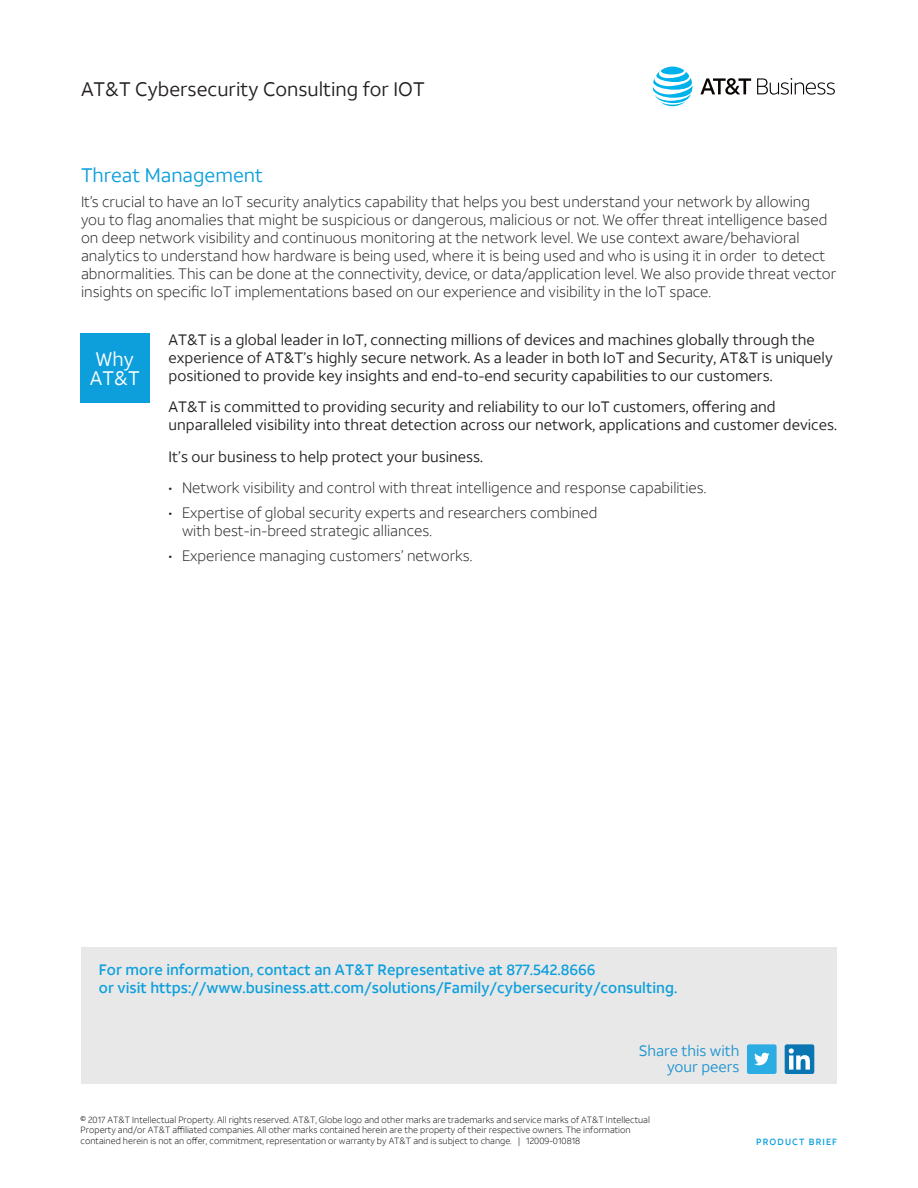
<style>
.page{position:relative;width:918px;height:1188px;background:#fff}
.page>*{position:absolute;margin:0;border:0;box-sizing:border-box;transform-origin:0 0}
.t1{font:19.5px "ATT Aleck Sans";color:#231f20}
.t2{font:19.5px "ATT Aleck Sans";color:#0c9fdc}
.t3{font:19.5px/19.5px "ATT Aleck Sans";color:#fff}
.t4{font:300 15px/18px "ATT Aleck Sans";color:#231f20}
.t5{font:15px/18px "ATT Aleck Sans";color:#231f20}
.t6{font:500 15px/18px "ATT Aleck Sans";color:#0c9fdc}
.t7{font:15px/15.5px "ATT Aleck Sans";color:#1e94cf;text-align:right}
.t8{font:300 9px/10.5px "ATT Aleck Sans";color:#0a0604}
.t9{font:500 9px "ATT Aleck Sans";letter-spacing:.12em;color:#0c9fdc}
</style>
<div class="page">
<div style="left:81px;top:947px;width:756px;height:137px;background:#e8e8e9"></div>
<svg style="left:653px;top:67px;width:39px;height:39px"></svg>
<svg style="left:700px;top:78px;width:51px;height:17px"></svg>
<svg style="left:757px;top:78px;width:78px;height:17px"></svg>
<div style="left:80px;top:334px;width:69px;height:69px;background:#0c9fdc"></div>
<div style="left:785px;top:1044px;width:29px;height:30px;background:#0976b3;border-radius:2px"></div>
<svg style="left:789px;top:1048px;width:21px;height:22px"></svg>
<div style="left:747px;top:1044px;width:30px;height:30px;background:#2bade3;border-radius:2px"></div>
<svg style="left:754px;top:1053px;width:16px;height:12px"></svg>
<h1 class="t1" style="left:81px;top:77px;width:345px">AT&amp;T Cybersecurity Consulting for IOT</h1>
<h1 class="t2" style="left:81px;top:163px;width:184px">Threat Management</h1>
<p class="t4" style="left:81px;top:193px;width:757px">It’s crucial to have an IoT security analytics capability that helps you best understand your network by allowing you to flag anomalies that might be suspicious or dangerous, malicious or not. We offer threat intelligence based on deep network visibility and continuous monitoring at the network level. We use context aware/behavioral analytics to understand how hardware is being used, where it is being used and who is using it in order to detect abnormalities. This can be done at the connectivity, device, or data/application level. We also provide threat vector insights on specific IoT implementations based on our experience and visibility in the IoT space.</p>
<h1 class="t3" style="left:90px;top:349px;width:51px">Why<br>AT&amp;T</h1>
<p class="t5" style="left:169px;top:331px;width:666px">AT&amp;T is a global leader in IoT, connecting millions of devices and machines globally through the experience of AT&amp;T’s highly secure network. As a leader in both IoT and Security, AT&amp;T is uniquely positioned to provide key insights and end-to-end security capabilities to our customers.</p>
<p class="t5" style="left:169px;top:398px;width:670px">AT&amp;T is committed to providing security and reliability to our IoT customers, offering and unparalleled visibility into threat detection across our network, applications and customer devices.</p>
<p class="t5" style="left:169px;top:448px;width:316px">It’s our business to help protect your business.</p>
<p class="t4" style="left:169px;top:479px;width:539px">• Network visibility and control with threat intelligence and response capabilities.</p>
<p class="t4" style="left:182px;top:504px;width:417px;text-indent:-13px">• Expertise of global security experts and researchers combined with best-in-breed strategic alliances.</p>
<p class="t4" style="left:169px;top:547px;width:305px">• Experience managing customers’ networks.</p>
<p class="t6" style="left:99px;top:961px;width:580px">For more information, contact an AT&amp;T Representative at 877.542.8666<br>or visit https://www.business.att.com/solutions/Family/cybersecurity/consulting.</p>
<p class="t7" style="left:639px;top:1043px;width:102px">Share this with your peers</p>
<p class="t8" style="left:81px;top:1114px;width:571px">© 2017 AT&amp;T Intellectual Property. All rights reserved. AT&amp;T, Globe logo and other marks are trademarks and service marks of AT&amp;T Intellectual<br>Property and/or AT&amp;T affiliated companies. All other marks contained herein are the property of their respective owners. The information contained herein is not an offer, commitment, representation or warranty by AT&amp;T and is subject to change. | 12009-010818</p>
<p class="t9" style="left:756px;top:1137px;width:82px">PRODUCT BRIEF</p>
</div>
